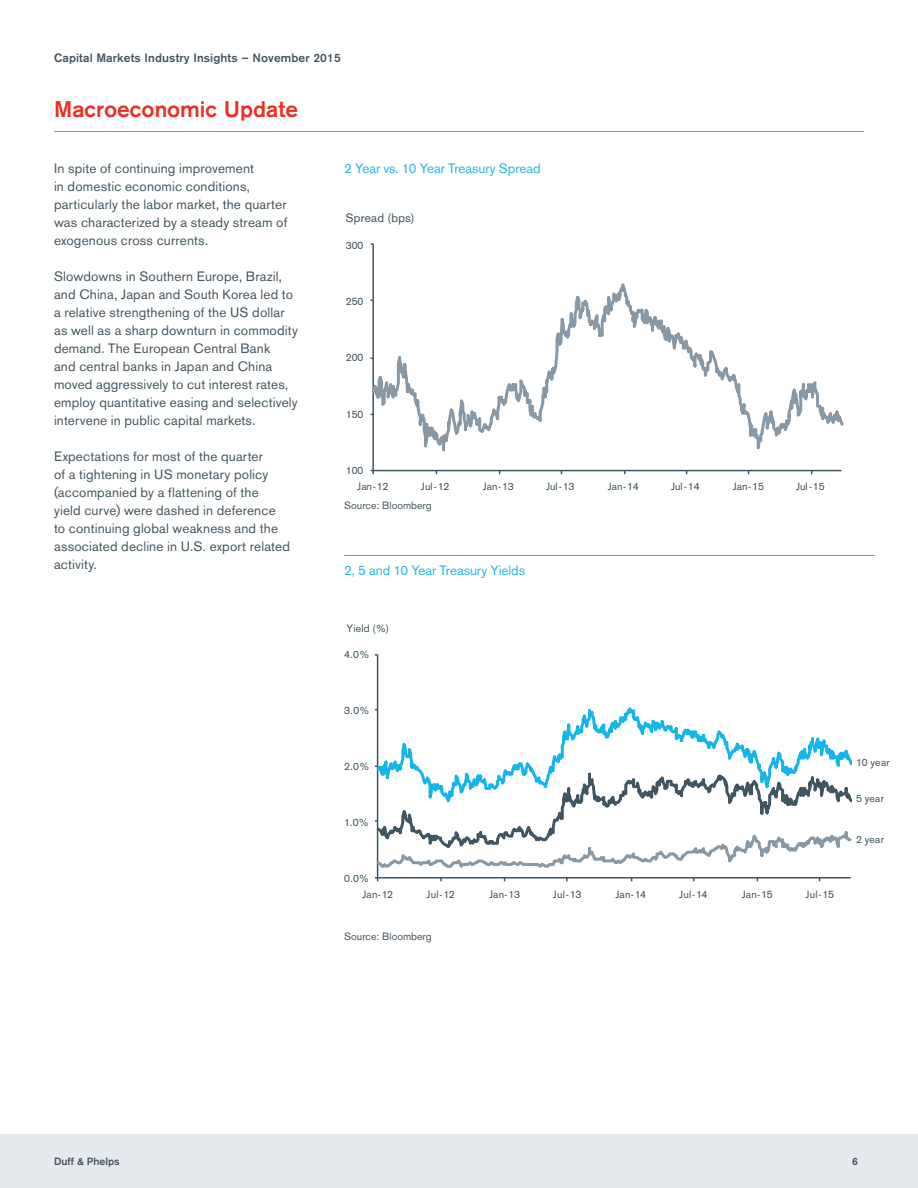
<style>
.page{position:relative;width:918px;height:1188px;background:#fff}
.page>*{position:absolute;margin:0;border:0;box-sizing:border-box;transform-origin:0 0}
.t1{font:500 22.5px "Akzidenz Grotesk BQ";color:#ee2e22}
.t2{font:13.5px/18px "Akzidenz Grotesk BQ";letter-spacing:.01em;color:#45555f}
.Image_Title{font:13.5px "Akzidenz Grotesk BQ";letter-spacing:-.005em;color:#26b6ea}
.t3{font:500 12px "Akzidenz Grotesk BQ";letter-spacing:.01em;color:#45555f}
.t4{font:12px "Akzidenz Grotesk";letter-spacing:.015em;color:#45555f}
.t5{font:10.5px "Akzidenz Grotesk";color:#415560}
.Body_Text{font:10.5px "Akzidenz Grotesk BQ";color:#45555f}
.t6{font:10.5px "Akzidenz Grotesk";letter-spacing:.02em;color:#45555f}
.Body_Text-2{font:500 10.5px "Akzidenz Grotesk BQ";color:#45555f}
</style>
<div class="page">
<hr style="left:377px;top:655px;width:1px;height:223px;background:#415560">
<svg style="left:375px;top:820px;width:476px;height:61px"></svg>
<svg style="left:377px;top:822px;width:474px;height:38px"></svg>
<svg style="left:377px;top:659px;width:474px;height:163px"></svg>
<hr style="left:372px;top:244px;width:2px;height:227px;background:#415560">
<svg style="left:371px;top:263px;width:473px;height:212px"></svg>
<hr style="left:54px;top:131px;width:810px;height:1px;background:#26b6ea">
<hr style="left:344px;top:555px;width:531px;height:1px;background:#26b6ea">
<div style="left:0;top:1134px;width:918px;height:54px;background:#e6e9ed"></div>
<p class="t3" style="left:54px;top:51px;width:288px">Capital Markets Industry Insights – November 2015</p>
<p class="t1" style="left:54px;top:95px;width:246px">Macroeconomic Update</p>
<p class="t2" style="left:54px;top:159px;width:235px">In spite of continuing improvement<br>in domestic economic conditions, particularly the labor market, the quarter was characterized by a steady stream of exogenous cross currents.</p>
<p class="t2" style="left:54px;top:267px;width:245px">Slowdowns in Southern Europe, Brazil, and China, Japan and South Korea led to a relative strengthening of the US dollar as well as a sharp downturn in commodity demand. The European Central Bank<br>and central banks in Japan and China moved aggressively to cut interest rates, employ quantitative easing and selectively intervene in public capital markets.</p>
<p class="t2" style="left:54px;top:447px;width:238px">Expectations for most of the quarter<br>of a tightening in US monetary policy (accompanied by a flattening of the<br>yield curve) were dashed in deference to continuing global weakness and the associated decline in U.S. export related activity.</p>
<p class="Image_Title" style="left:344px;top:160px;width:198px">2 Year vs. 10 Year Treasury Spread</p>
<p class="t4" style="left:346px;top:211px;width:71px">Spread (bps)</p>
<p class="t5" style="left:346px;top:239px;width:19px">300</p>
<p class="t5" style="left:346px;top:295px;width:19px">250</p>
<p class="t5" style="left:346px;top:351px;width:19px">200</p>
<p class="t5" style="left:346px;top:408px;width:19px">150</p>
<p class="t5" style="left:346px;top:464px;width:19px">100</p>
<p class="t5" style="left:357px;top:481px;width:33px">Jan-12</p>
<p class="t5" style="left:421px;top:481px;width:30px">Jul-12</p>
<p class="t5" style="left:483px;top:481px;width:33px">Jan-13</p>
<p class="t5" style="left:546px;top:481px;width:30px">Jul-13</p>
<p class="t5" style="left:608px;top:481px;width:33px">Jan-14</p>
<p class="t5" style="left:671px;top:481px;width:30px">Jul-14</p>
<p class="t5" style="left:733px;top:481px;width:33px">Jan-15</p>
<p class="t5" style="left:796px;top:481px;width:30px">Jul-15</p>
<p class="Body_Text" style="left:344px;top:499px;width:89px">Source: Bloomberg</p>
<p class="Image_Title" style="left:344px;top:562px;width:183px">2, 5 and 10 Year Treasury Yields</p>
<p class="t6" style="left:347px;top:622px;width:44px">Yield (%)</p>
<p class="t5" style="left:344px;top:648px;width:27px">4.0%</p>
<p class="t5" style="left:344px;top:704px;width:27px">3.0%</p>
<p class="t5" style="left:344px;top:760px;width:27px">2.0%</p>
<p class="t5" style="left:344px;top:816px;width:26px">1.0%</p>
<p class="t5" style="left:344px;top:872px;width:27px">0.0%</p>
<p class="t5" style="left:362px;top:888px;width:32px">Jan-12</p>
<p class="t5" style="left:427px;top:888px;width:30px">Jul-12</p>
<p class="t5" style="left:489px;top:888px;width:32px">Jan-13</p>
<p class="t5" style="left:553px;top:888px;width:30px">Jul-13</p>
<p class="t5" style="left:615px;top:888px;width:32px">Jan-14</p>
<p class="t5" style="left:679px;top:888px;width:30px">Jul-14</p>
<p class="t5" style="left:742px;top:888px;width:32px">Jan-15</p>
<p class="t5" style="left:806px;top:888px;width:30px">Jul-15</p>
<p class="Body_Text" style="left:344px;top:930px;width:89px">Source: Bloomberg</p>
<p class="t6" style="left:856px;top:756px;width:35px">10 year</p>
<p class="t6" style="left:856px;top:793px;width:30px">5 year</p>
<p class="t6" style="left:856px;top:833px;width:30px">2 year</p>
<p class="Body_Text-2" style="left:54px;top:1155px;width:67px">Duff &amp; Phelps</p>
<p class="Body_Text-2" style="left:852px;top:1155px;width:7px">6</p>
</div>
